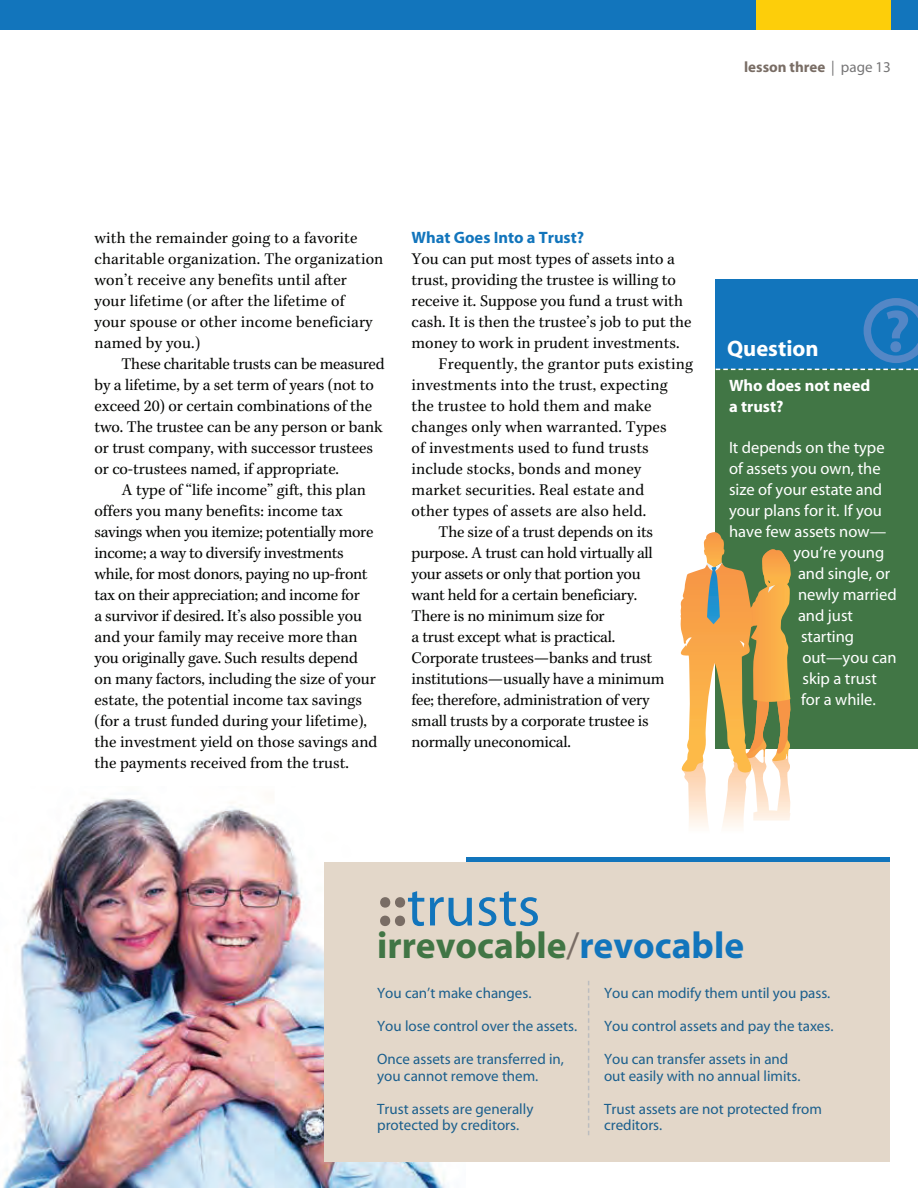
<style>
.page{position:relative;width:918px;height:1188px;background:#fff}
.page>*{position:absolute;margin:0;border:0;box-sizing:border-box;transform-origin:0 0}
.t1{font:57.15px "Myriad";color:#1275bc}
.t2{font:700 37.5px "Myriad";color:#417645}
.t3{font:700 22.5px "Myriad";color:#fff}
.t4{font:16.5px/21px "Kepler";color:#040503}
.t5{font:16.5px "Myriad";color:#fff}
.t6{font:700 16.5px/21.6px "Myriad";color:#fff}
.t7{font:700 16.5px "Myriad";color:#1275bc}
.t8{font:15px/16.5px "Myriad";color:#1b5f8d}
.t9{font:700 15px "Myriad";color:#796d65}
.s1{font-weight:400;color:#767576}
.s2{font-weight:700;color:#796d65}
.s3{font-weight:400;color:#796d65}
.s4{color:#1275bc}
</style>
<div class="page">
<div style="left:716px;top:345px;width:202px;height:404px;background:#417645"></div>
<div style="left:324px;top:858px;width:566px;height:5px;background:#1275bc"></div>
<img style="left:3px;top:798px;width:463px;height:390px">
<div style="left:324px;top:862px;width:566px;height:299px;background:#e3d7c9"></div>
<div style="left:0;top:0;width:918px;height:30px;background:#1275bc"></div>
<div style="left:756px;top:0;width:135px;height:30px;background:#fdce0a"></div>
<div style="left:716px;top:279px;width:202px;height:90px;background:#1275bc"></div>
<svg style="left:864px;top:298px;width:54px;height:65px"></svg>
<div style="left:890px;top:341px;width:11px;height:11px;background:#5487c6;border-radius:50%"></div>
<svg style="left:588px;top:981px;width:1px;height:154px"></svg>
<svg style="left:716px;top:369px;width:202px;height:1px"></svg>
<svg style="left:680px;top:532px;width:111px;height:295px"></svg>
<p class="t9" style="left:744px;top:61px;width:148px">lesson three <span class="s1">| page 13</span></p>
<p class="t4" style="left:94px;top:229px;width:290px">with the remainder going to a favorite charitable organization. The organization won’t receive any benefits until after<br>your lifetime (or after the lifetime of<br>your spouse or other income beneficiary named by you.)</p>
<p class="t4" style="left:94px;top:355px;width:292px;text-indent:27px">These charitable trusts can be measured by a lifetime, by a set term of years (not to exceed 20) or certain combinations of the two. The trustee can be any person or bank or trust company, with successor trustees or co-trustees named, if appropriate.</p>
<p class="t4" style="left:94px;top:481px;width:284px;text-indent:27px">A type of “life income” gift, this plan offers you many benefits: income tax savings when you itemize; potentially more income; a way to diversify investments while, for most donors, paying no up-front tax on their appreciation; and income for<br>a survivor if desired. It’s also possible you and your family may receive more than you originally gave. Such results depend on many factors, including the size of your estate, the potential income tax savings (for a trust funded during your lifetime), the investment yield on those savings and the payments received from the trust.</p>
<h4 class="t7" style="left:412px;top:231px;width:174px">What Goes Into a Trust?</h4>
<p class="t4" style="left:412px;top:250px;width:281px">You can put most types of assets into a trust, providing the trustee is willing to receive it. Suppose you fund a trust with cash. It is then the trustee’s job to put the money to work in prudent investments.</p>
<p class="t4" style="left:412px;top:355px;width:283px;text-indent:27px">Frequently, the grantor puts existing investments into the trust, expecting the trustee to hold them and make changes only when warranted. Types<br>of investments used to fund trusts include stocks, bonds and money market securities. Real estate and<br>other types of assets are also held.</p>
<p class="t4" style="left:412px;top:523px;width:254px;text-indent:27px">The size of a trust depends on its purpose. A trust can hold virtually all your assets or only that portion you want held for a certain beneficiary.<br>There is no minimum size for<br>a trust except what is practical.<br>Corporate trustees—banks and trust institutions—usually have a minimum fee; therefore, administration of very small trusts by a corporate trustee is normally uneconomical.</p>
<h4 class="t3" style="left:727px;top:340px;width:93px">Question</h4>
<p class="t6" style="left:729px;top:376px;width:143px">Who does not need a trust?</p>
<p class="t5" style="left:729px;top:441px;width:157px">It depends on the type</p>
<p class="t5" style="left:729px;top:462px;width:153px">of assets you own, the</p>
<p class="t5" style="left:729px;top:483px;width:155px">size of your estate and</p>
<p class="t5" style="left:729px;top:504px;width:154px">your plans for it. If you</p>
<p class="t5" style="left:729px;top:525px;width:159px">have few assets now—</p>
<p class="t5" style="left:793px;top:546px;width:92px">you’re young</p>
<p class="t5" style="left:798px;top:567px;width:94px">and single, or</p>
<p class="t5" style="left:798px;top:588px;width:100px">newly married</p>
<p class="t5" style="left:798px;top:609px;width:57px">and just</p>
<p class="t5" style="left:801px;top:630px;width:55px">starting</p>
<p class="t5" style="left:803px;top:651px;width:96px">out—you can</p>
<p class="t5" style="left:803px;top:672px;width:76px">skip a trust</p>
<p class="t5" style="left:801px;top:693px;width:76px">for a while.</p>
<h4 class="t1" style="left:377px;top:885px;width:165px"><span class="s2">::</span>trusts</h4>
<h4 class="t2" style="left:377px;top:931px;width:368px">irrevocable<span class="s3">/</span><span class="s4">revocable</span></h4>
<p class="t8" style="left:377px;top:986px;width:156px">You can’t make changes.</p>
<p class="t8" style="left:604px;top:986px;width:228px">You can modify them until you pass.</p>
<p class="t8" style="left:377px;top:1019px;width:201px">You lose control over the assets.</p>
<p class="t8" style="left:604px;top:1019px;width:231px">You control assets and pay the taxes.</p>
<p class="t8" style="left:377px;top:1052px;width:188px">Once assets are transferred in, you cannot remove them.</p>
<p class="t8" style="left:604px;top:1052px;width:198px">You can transfer assets in and out easily with no annual limits.</p>
<p class="t8" style="left:377px;top:1102px;width:158px">Trust assets are generally protected by creditors.</p>
<p class="t8" style="left:604px;top:1102px;width:219px">Trust assets are not protected from creditors.</p>
</div>
